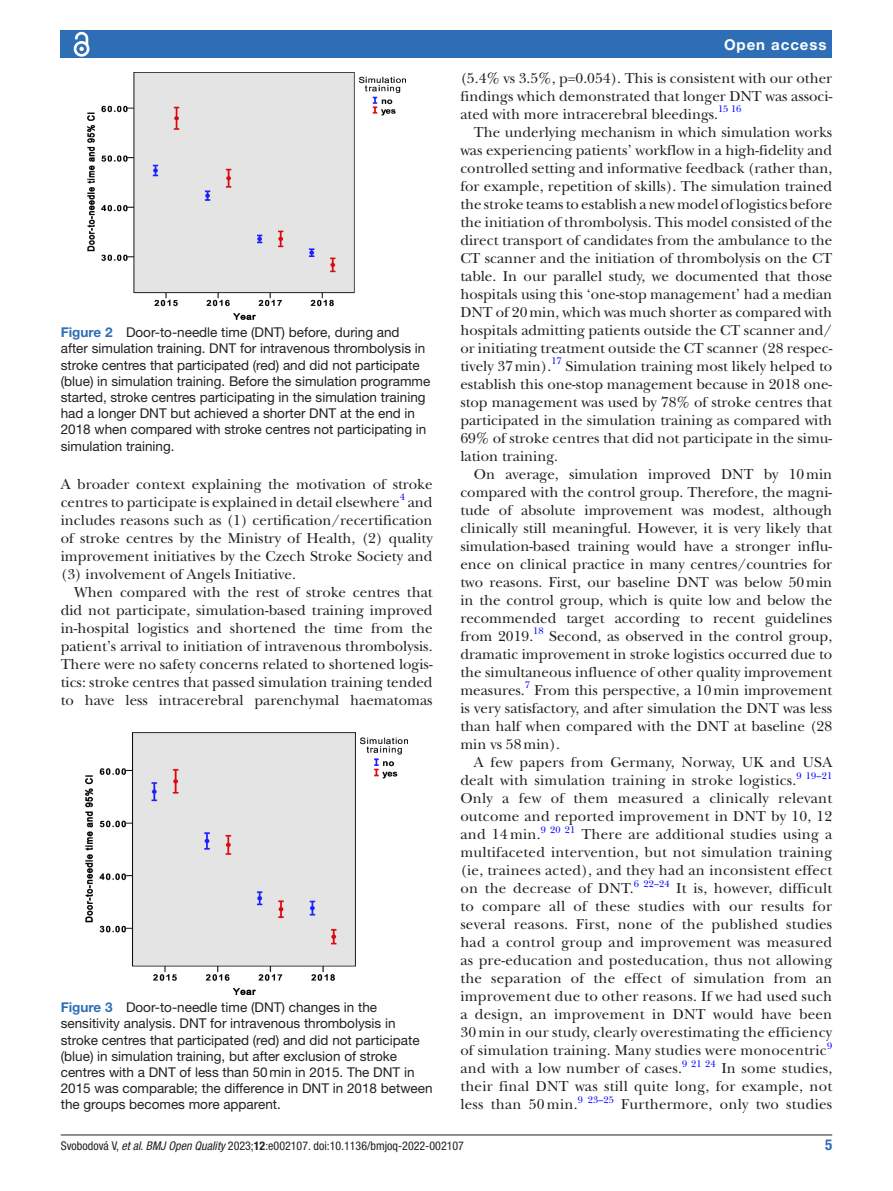
<style>
.page{position:relative;width:893px;height:1191px;background:#fff}
.page>*{position:absolute;margin:0;border:0;box-sizing:border-box;transform-origin:0 0}
.t1{font:15px/18px "New Baskerville";color:#231f20;text-align:justify}
.t2{font:700 15px "Helvetica Neue LT Std";letter-spacing:.065em;color:#fff}
.t3{font:700 condensed 15px "Helvetica Neue LT Std";color:#2e6eb7}
.t4{font:13.5px/16.2px "Helvetica Neue LT Std";color:#231f20}
.t5{font:condensed 12px "Helvetica Neue LT Std";color:#231f20}
.t6{font:9.9px "New Baskerville";letter-spacing:.015em;color:#00f}
.s1{font-weight:700;color:#2e6eb7}
.s2{font-style:italic}
.s3{font-weight:700}
</style>
<div class="page">
<hr style="left:61px;top:1134px;width:771px;height:1px;background:#231f20">
<div style="left:61px;top:31px;width:771px;height:27px;background:#2e6eb7"></div>
<svg style="left:73px;top:31px;width:17px;height:26px"></svg>
<img style="left:86px;top:732px;width:322px;height:262px">
<img style="left:88px;top:73px;width:317px;height:246px">
<p class="t4" style="left:61px;top:324px;width:371px"><span class="s1">Figure 2</span> Door-to-needle time (DNT) before, during and<br>after simulation training. DNT for intravenous thrombolysis in stroke centres that participated (red) and did not participate (blue) in simulation training. Before the simulation programme started, stroke centres participating in the simulation training had a longer DNT but achieved a shorter DNT at the end in 2018 when compared with stroke centres not participating in simulation training.</p>
<p class="t1" style="left:61px;top:475px;width:373px">A broader context explaining the motivation of stroke centres to participate is explained in detail elsewhere</p>
<p class="t6" style="left:400px;top:491px;width:7px">4</p>
<p class="t1" style="left:61px;top:493px;width:373px;text-indent:347px">and includes reasons such as (1) certification/recertification of stroke centres by the Ministry of Health, (2) quality improvement initiatives by the Czech Stroke Society and (3) involvement of Angels Initiative.</p>
<p class="t1" style="left:61px;top:583px;width:373px;text-indent:14px">When compared with the rest of stroke centres that did not participate, simulation-based training improved in-hospital logistics and shortened the time from the patient’s arrival to initiation of intravenous thrombolysis.<br>There were no safety concerns related to shortened logis&shy;tics: stroke centres that passed simulation training tended to have less intracerebral parenchymal haematomas</p>
<p class="t4" style="left:61px;top:999px;width:373px"><span class="s1">Figure 3</span> Door-to-needle time (DNT) changes in the sensitivity analysis. DNT for intravenous thrombolysis in stroke centres that participated (red) and did not participate (blue) in simulation training, but after exclusion of stroke centres with a DNT of less than 50min in 2015. The DNT in 2015 was comparable; the difference in DNT in 2018 between the groups becomes more apparent.</p>
<p class="t2" style="left:724px;top:35px;width:104px">Open access</p>
<p class="t1" style="left:460px;top:69px;width:373px">(5.4% vs 3.5%, p=0.054). This is consistent with our other findings which demonstrated that longer DNT was associ&shy;ated with more intracerebral bleedings.</p>
<p class="t6" style="left:718px;top:103px;width:25px">15 16</p>
<p class="t1" style="left:460px;top:123px;width:373px;text-indent:14px">The underlying mechanism in which simulation works was experiencing patients’ workflow in a high-fidelity and controlled setting and informative feedback (rather than, for example, repetition of skills). The simulation trained the stroke teams to establish a new model of logistics before the initiation of thrombolysis. This model consisted of the direct transport of candidates from the ambulance to the CT scanner and the initiation of thrombolysis on the CT table. In our parallel study, we documented that those hospitals using this ‘one-stop management’ had a median DNT of 20min, which was much shorter as compared with hospitals admitting patients outside the CT scanner and/ or initiating treatment outside the CT scanner (28 respec&shy;tively 37min).</p>
<p class="t6" style="left:551px;top:355px;width:12px">17</p>
<p class="t1" style="left:460px;top:357px;width:373px;text-indent:105px">Simulation training most likely helped to establish this one-stop management because in 2018 one&shy;stop management was used by 78% of stroke centres that participated in the simulation training as compared with 69% of stroke centres that did not participate in the simu&shy;lation training.</p>
<p class="t1" style="left:460px;top:465px;width:373px;text-indent:14px">On average, simulation improved DNT by 10min compared with the control group. Therefore, the magni&shy;tude of absolute improvement was modest, although clinically still meaningful. However, it is very likely that simulation-based training would have a stronger influ&shy;ence on clinical practice in many centres/countries for two reasons. First, our baseline DNT was below 50min in the control group, which is quite low and below the recommended target according to recent guidelines from 2019.<sup>18</sup> Second, as observed in the control group, dramatic improvement in stroke logistics occurred due to the simultaneous influence of other quality improvement measures.</p>
<p class="t6" style="left:525px;top:679px;width:7px">7</p>
<p class="t1" style="left:460px;top:681px;width:373px;text-indent:74px">From this perspective, a 10min improvement is very satisfactory, and after simulation the DNT was less than half when compared with the DNT at baseline (28 min vs 58min).</p>
<p class="t1" style="left:460px;top:753px;width:373px;text-indent:14px">A few papers from Germany, Norway, UK and USA dealt with simulation training in stroke logistics.</p>
<p class="t6" style="left:797px;top:769px;width:37px">9 19–21</p>
<p class="t1" style="left:460px;top:789px;width:373px">Only a few of them measured a clinically relevant outcome and reported improvement in DNT by 10, 12 and 14 min.</p>
<p class="t6" style="left:541px;top:823px;width:36px">9 20 21</p>
<p class="t1" style="left:460px;top:825px;width:373px;text-indent:121px">There are additional studies using a multifaceted intervention, but not simulation training (ie, trainees acted), and they had an inconsistent effect on the decrease of DNT.</p>
<p class="t6" style="left:634px;top:877px;width:37px">6 22–24</p>
<p class="t1" style="left:460px;top:879px;width:373px;text-indent:216px">It is, however, difficult to compare all of these studies with our results for several reasons. First, none of the published studies had a control group and improvement was measured as pre-education and posteducation, thus not allowing the separation of the effect of simulation from an improvement due to other reasons. If we had used such a design, an improvement in DNT would have been 30 min in our study, clearly overestimating the efficiency of simulation training. Many studies were monocentric<sup>9 </sup>and with a low number of cases.</p>
<p class="t6" style="left:682px;top:1057px;width:35px">9 21 24</p>
<p class="t1" style="left:460px;top:1059px;width:373px;text-indent:261px">In some studies, their final DNT was still quite long, for example, not less than 50 min.</p>
<p class="t6" style="left:578px;top:1093px;width:38px">9 23–25</p>
<p class="t1" style="left:621px;top:1095px;width:212px">Furthermore, only two studies</p>
<p class="t5" style="left:61px;top:1138px;width:405px">Svobodová V, <span class="s2">et al</span>. <span class="s2">BMJ Open Quality</span> 2023;<span class="s3">12</span>:e002107. doi:10.1136/bmjoq-2022-002107</p>
<p class="t3" style="left:825px;top:1135px;width:9px">5</p>
</div>
